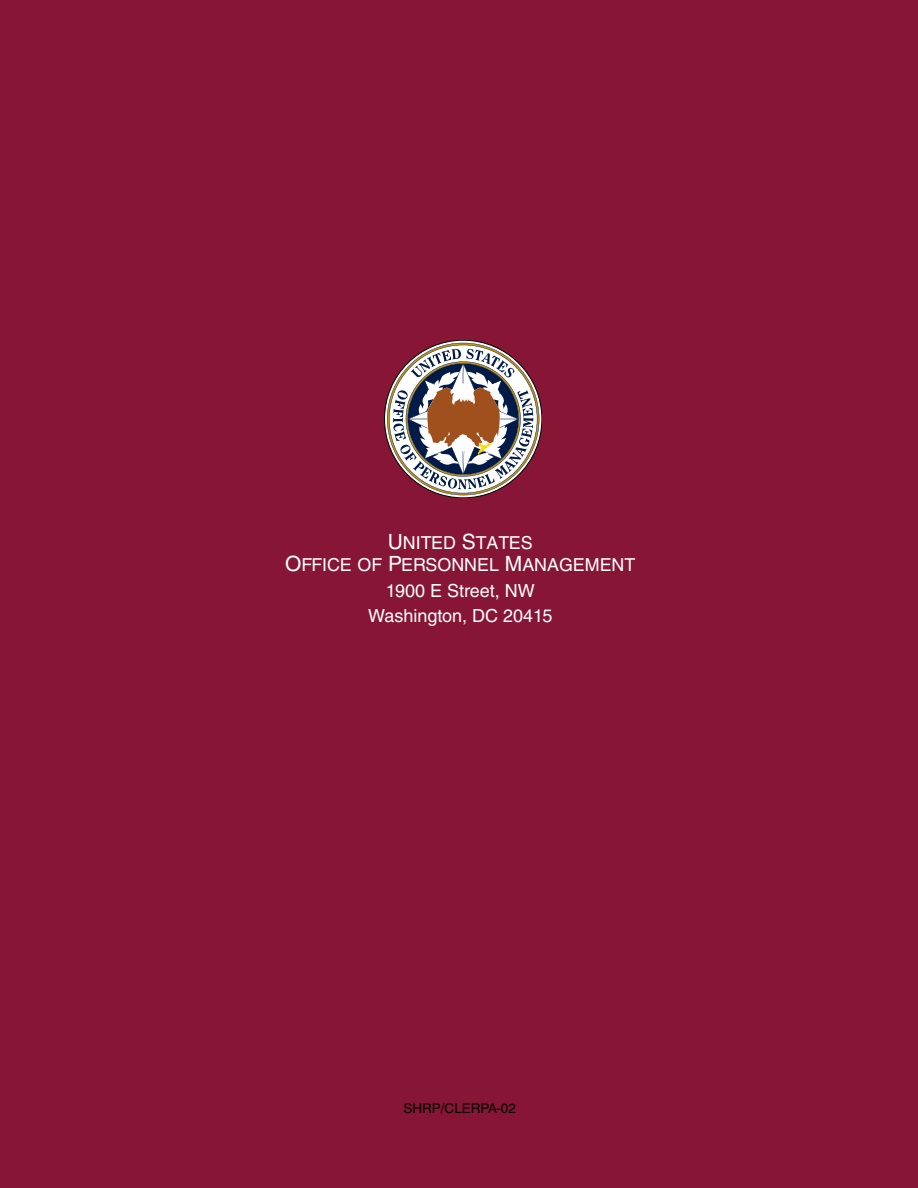
<style>
.page{position:relative;width:918px;height:1188px;background:#871535}
.page>*{position:absolute;margin:0;border:0;box-sizing:border-box;transform-origin:0 0}
.t1{font:18px/25.5px "Helvetica LT Std";color:#fff;text-align:center}
.t2{font:17.85px/22.5px "Helvetica LT Std Roman SC850";color:#fff;text-align:center}
.t3{font:13.5px "Helvetica LT Std";color:#000}
.s1{font-size:21px}
</style>
<div class="page">
<svg style="left:387px;top:343px;width:152px;height:152px"></svg>
<p class="t2" style="left:285px;top:531px;width:352px"><span class="s1">U</span>NITED <span class="s1">S</span>TATES<br><span class="s1">O</span>FFICE OF <span class="s1">P</span>ERSONNEL <span class="s1">M</span>ANAGEMENT</p>
<p class="t1" style="left:368px;top:579px;width:186px">1900 E Street, NW<br>Washington, DC 20415</p>
<p class="t3" style="left:403px;top:1103px;width:114px">SHRP/CLERPA-02</p>
</div>
